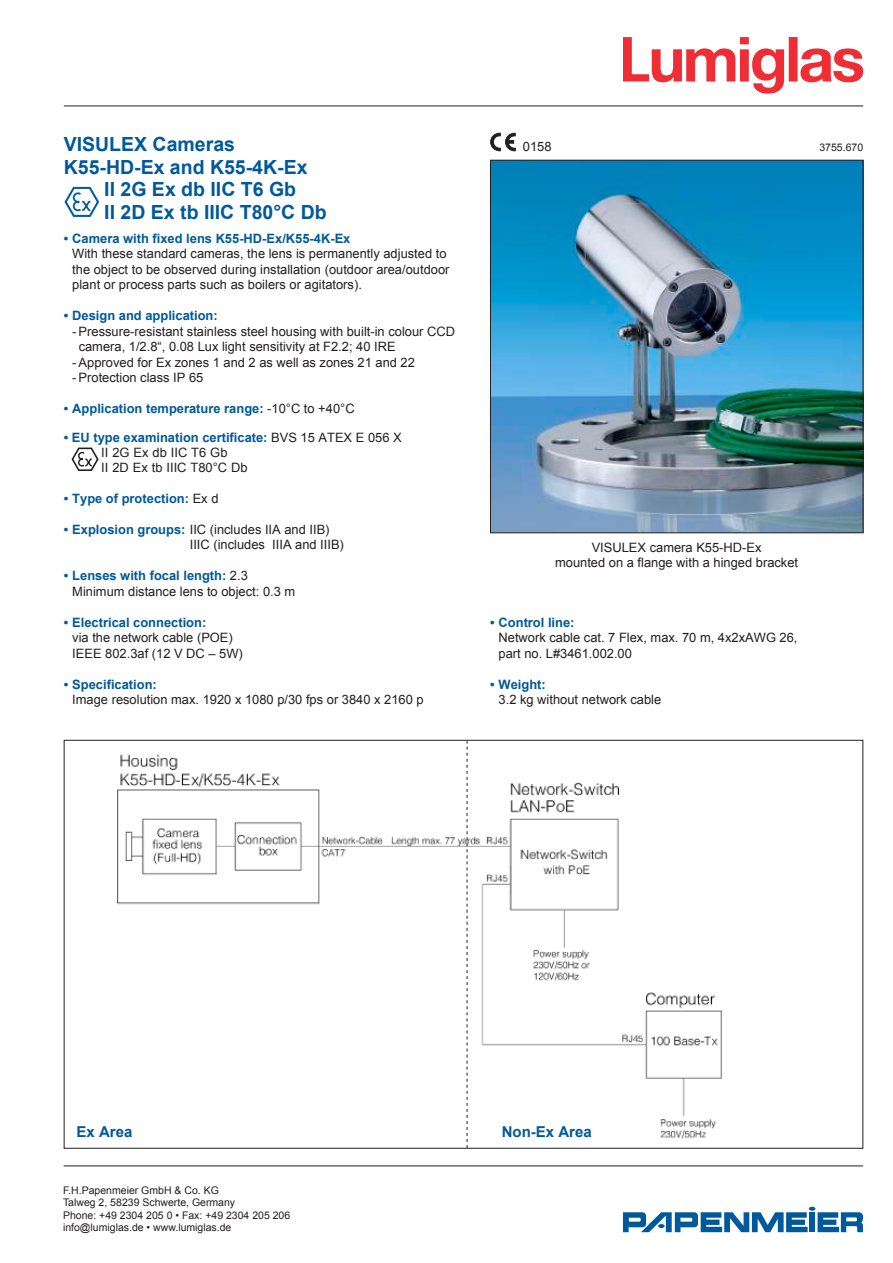
<style>
.page{position:relative;width:893px;height:1263px;background:#fff}
.page>*{position:absolute;margin:0;border:0;box-sizing:border-box;transform-origin:0 0}
.t1{font:700 19.5px/22.5px "Arial";color:#00599b}
.t2{font:700 15px "Arial";color:#00599b}
.t3{font:12.9px/15.5px "Arial";color:#231f20}
.t4{font:700 12.9px "Arial";color:#00599b}
.t5{font:10.5px/12.6px "Arial";color:#231f20}
.s1{font-weight:400;color:#231f20}
.s2{font-weight:700;color:#00599b}
</style>
<div class="page">
<img style="left:117px;top:746px;width:605px;height:400px">
<hr style="left:64px;top:106px;width:799px;height:1px;background:#231f20">
<svg style="left:623px;top:37px;width:240px;height:57px"></svg>
<hr style="left:64px;top:1165px;width:799px;height:1px;background:#231f20">
<svg style="left:623px;top:1207px;width:241px;height:25px"></svg>
<svg style="left:491px;top:133px;width:24px;height:18px"></svg>
<svg style="left:64px;top:187px;width:35px;height:30px"></svg>
<svg style="left:71px;top:447px;width:28px;height:24px"></svg>
<img style="left:492px;top:162px;width:369px;height:369px">
<div style="left:490px;top:160px;width:373px;height:373px;border:1px solid #231f20"></div>
<svg style="left:467px;top:741px;width:1px;height:407px"></svg>
<h1 class="t1" style="left:64px;top:135px;width:173px">VISULEX Cameras</h1>
<p class="t3" style="left:523px;top:140px;width:30px">0158</p>
<h1 class="t1" style="left:104px;top:157px;width:224px;text-indent:-41px">K55-HD-Ex and K55-4K-Ex<br>II 2G Ex db IIC T6 Gb<br>II 2D Ex tb IIIC T80°C Db</h1>
<p class="t4" style="left:64px;top:233px;width:288px">• Camera with fixed lens K55-HD-Ex/K55-4K-Ex</p>
<p class="t3" style="left:72px;top:247px;width:379px">With these standard cameras, the lens is permanently adjusted to the object to be observed during installation (outdoor area/outdoor plant or process parts such as boilers or agitators).</p>
<p class="t4" style="left:64px;top:311px;width:156px">• Design and application:</p>
<p class="t3" style="left:79px;top:325px;width:378px;text-indent:-6px">- Pressure-resistant stainless steel housing with built-in colour CCD camera, 1/2.8“, 0.08 Lux light sensitivity at F2.2; 40 IRE</p>
<p class="t3" style="left:72px;top:355px;width:344px">- Approved for Ex zones 1 and 2 as well as zones 21 and 22</p>
<p class="t3" style="left:72px;top:371px;width:133px">- Protection class IP 65</p>
<p class="t4" style="left:64px;top:404px;width:292px">• Application temperature range: <span class="s1">-10°C to +40°C</span></p>
<p class="t3" style="left:101px;top:432px;width:302px;line-height:14.7px;text-indent:-38px"><span class="s2">• EU type examination certificate:</span> BVS 15 ATEX E 056 X<br>II 2G Ex db IIC T6 Gb<br>II 2D Ex tb IIIC T80°C Db</p>
<p class="t4" style="left:64px;top:493px;width:156px">• Type of protection: <span class="s1">Ex d</span></p>
<p class="t3" style="left:190px;top:523px;width:156px;text-indent:-126px"><span class="s2">• Explosion groups:</span> IIC (includes IIA and IIB)<br>IIIC (includes IIIA and IIIB)</p>
<p class="t3" style="left:72px;top:569px;width:224px;text-indent:-9px"><span class="s2">• Lenses with focal length:</span> 2.3<br>Minimum distance lens to object: 0.3 m</p>
<p class="t4" style="left:64px;top:617px;width:144px">• Electrical connection:</p>
<p class="t3" style="left:72px;top:631px;width:172px">via the network cable (POE)<br>IEEE 802.3af (12 V DC – 5W)</p>
<p class="t4" style="left:64px;top:679px;width:95px">• Specification:</p>
<p class="t3" style="left:72px;top:693px;width:353px">Image resolution max. 1920 x 1080 p/30 fps or 3840 x 2160 p</p>
<p class="t3" style="left:555px;top:541px;width:245px;text-align:center">VISULEX camera K55-HD-Ex<br>mounted on a flange with a hinged bracket</p>
<p class="t4" style="left:490px;top:617px;width:86px">• Control line:</p>
<p class="t3" style="left:499px;top:631px;width:300px">Network cable cat. 7 Flex, max. 70 m, 4x2xAWG 26, part no. L#3461.002.00</p>
<p class="t4" style="left:490px;top:679px;width:57px">• Weight:</p>
<p class="t3" style="left:499px;top:693px;width:164px">3.2 kg without network cable</p>
<p class="t5" style="left:819px;top:142px;width:45px">3755.670</p>
<p class="t2" style="left:77px;top:1126px;width:57px">Ex Area</p>
<p class="t2" style="left:502px;top:1126px;width:92px">Non-Ex Area</p>
<p class="t5" style="left:63px;top:1184px;width:229px">F.H.Papenmeier GmbH &amp; Co. KG<br>Talweg 2, 58239 Schwerte, Germany<br>Phone: +49 2304 205 0 • Fax: +49 2304 205 206 info@lumiglas.de • www.lumiglas.de</p>
</div>
